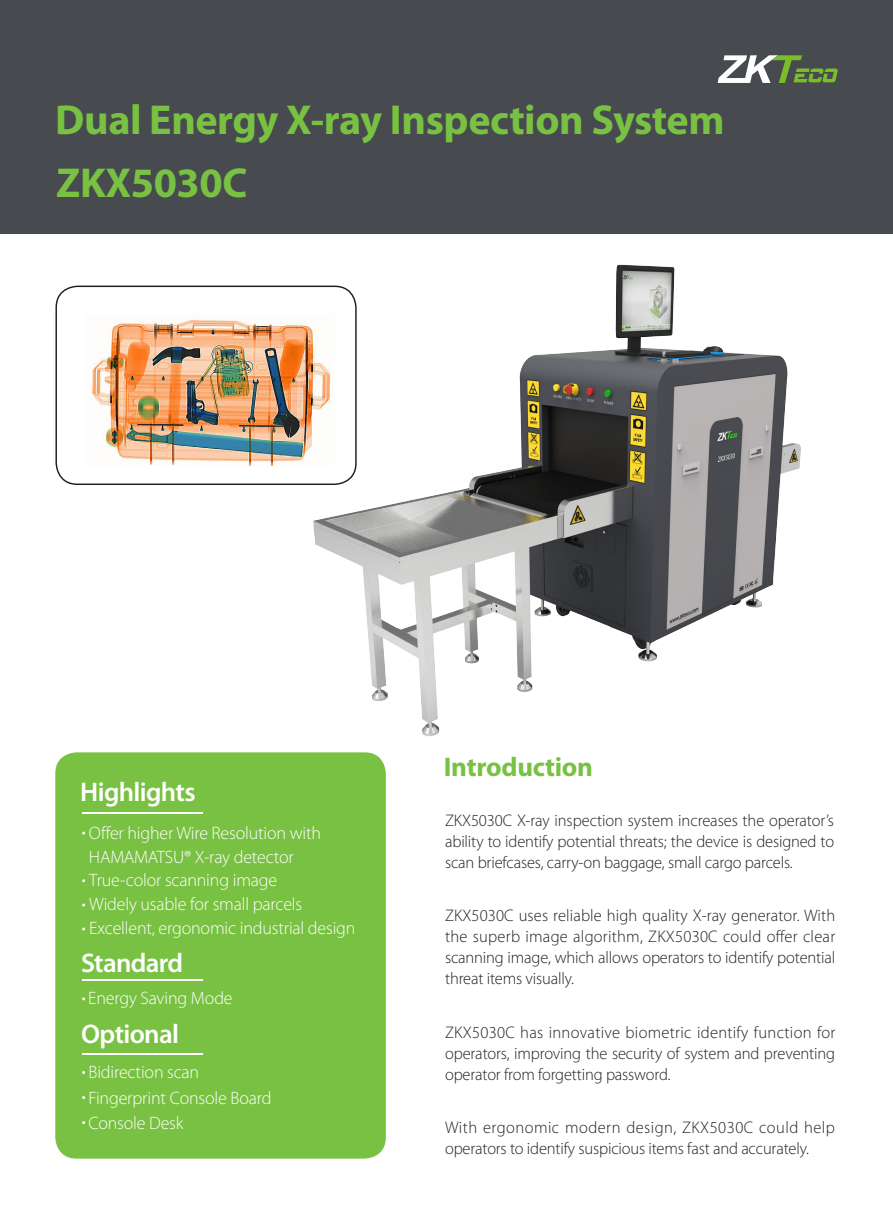
<style>
.page{position:relative;width:893px;height:1212px;background:#fff}
.page>*{position:absolute;margin:0;border:0;box-sizing:border-box;transform-origin:0 0}
.Features_Headline{font:700 42px "Myriad Pro";letter-spacing:-.01em;color:#79c142}
.Features_Headline-2{font:600 27px "Myriad Pro";letter-spacing:-.025em;color:#fff}
.Features_Headline-3{font:700 27px "Myriad Pro";letter-spacing:-.01em;color:#79c142}
.Features_Headline-4{font:300 18px "Myriad Pro";letter-spacing:-.01em;color:#fff}
.Features_Headline-5{font:300 16.8px/21px "Myriad Pro";letter-spacing:-.01em;color:#231f20;text-align:justify}
</style>
<div class="page">
<div style="left:0;top:0;width:893px;height:234px;background:#474a4e"></div>
<img style="left:274px;top:264px;width:527px;height:472px">
<svg style="left:718px;top:55px;width:120px;height:28px"></svg>
<img style="left:92px;top:315px;width:243px;height:151px">
<div style="left:55px;top:752px;width:331px;height:406px;background:#79c142;border-radius:21px"></div>
<hr style="left:82px;top:812px;width:121px;height:1px;background:#fff">
<hr style="left:82px;top:979px;width:121px;height:1px;background:#fff">
<hr style="left:82px;top:1053px;width:121px;height:1px;background:#fff">
<p class="Features_Headline" style="left:55px;top:92px;width:671px">Dual Energy X-ray Inspection System</p>
<p class="Features_Headline" style="left:56px;top:156px;width:193px">ZKX5030C</p>
<p class="Features_Headline-2" style="left:80px;top:775px;width:117px">Highlights</p>
<p class="Features_Headline-4" style="left:89px;top:822px;width:234px">Offer higher Wire Resolution with</p>
<p class="Features_Headline-4" style="left:89px;top:846px;width:206px">HAMAMATSU® X-ray detector</p>
<p class="Features_Headline-4" style="left:89px;top:869px;width:189px">True-color scanning image</p>
<p class="Features_Headline-4" style="left:89px;top:893px;width:215px">Widely usable for small parcels</p>
<p class="Features_Headline-4" style="left:89px;top:917px;width:268px">Excellent, ergonomic industrial design</p>
<p class="Features_Headline-2" style="left:81px;top:945px;width:104px">Standard</p>
<p class="Features_Headline-4" style="left:88px;top:987px;width:146px">Energy Saving Mode</p>
<p class="Features_Headline-2" style="left:81px;top:1017px;width:99px">Optional</p>
<p class="Features_Headline-4" style="left:88px;top:1061px;width:112px">Bidirection scan</p>
<p class="Features_Headline-4" style="left:88px;top:1087px;width:185px">Fingerprint Console Board</p>
<p class="Features_Headline-4" style="left:88px;top:1112px;width:96px">Console Desk</p>
<p class="Features_Headline-3" style="left:444px;top:750px;width:151px">Introduction</p>
<p class="Features_Headline-5" style="left:445px;top:809px;width:391px">ZKX5030C X-ray inspection system increases the operator’s ability to identify potential threats; the device is designed to scan briefcases, carry-on baggage, small cargo parcels.</p>
<p class="Features_Headline-5" style="left:445px;top:905px;width:392px">ZKX5030C uses reliable high quality X-ray generator. With the superb image algorithm, ZKX5030C could offer clear scanning image, which allows operators to identify potential threat items visually.</p>
<p class="Features_Headline-5" style="left:445px;top:1022px;width:392px">ZKX5030C has innovative biometric identify function for operators, improving the security of system and preventing operator from forgetting password.</p>
<p class="Features_Headline-5" style="left:445px;top:1117px;width:391px">With ergonomic modern design, ZKX5030C could help operators to identify suspicious items fast and accurately.</p>
</div>
